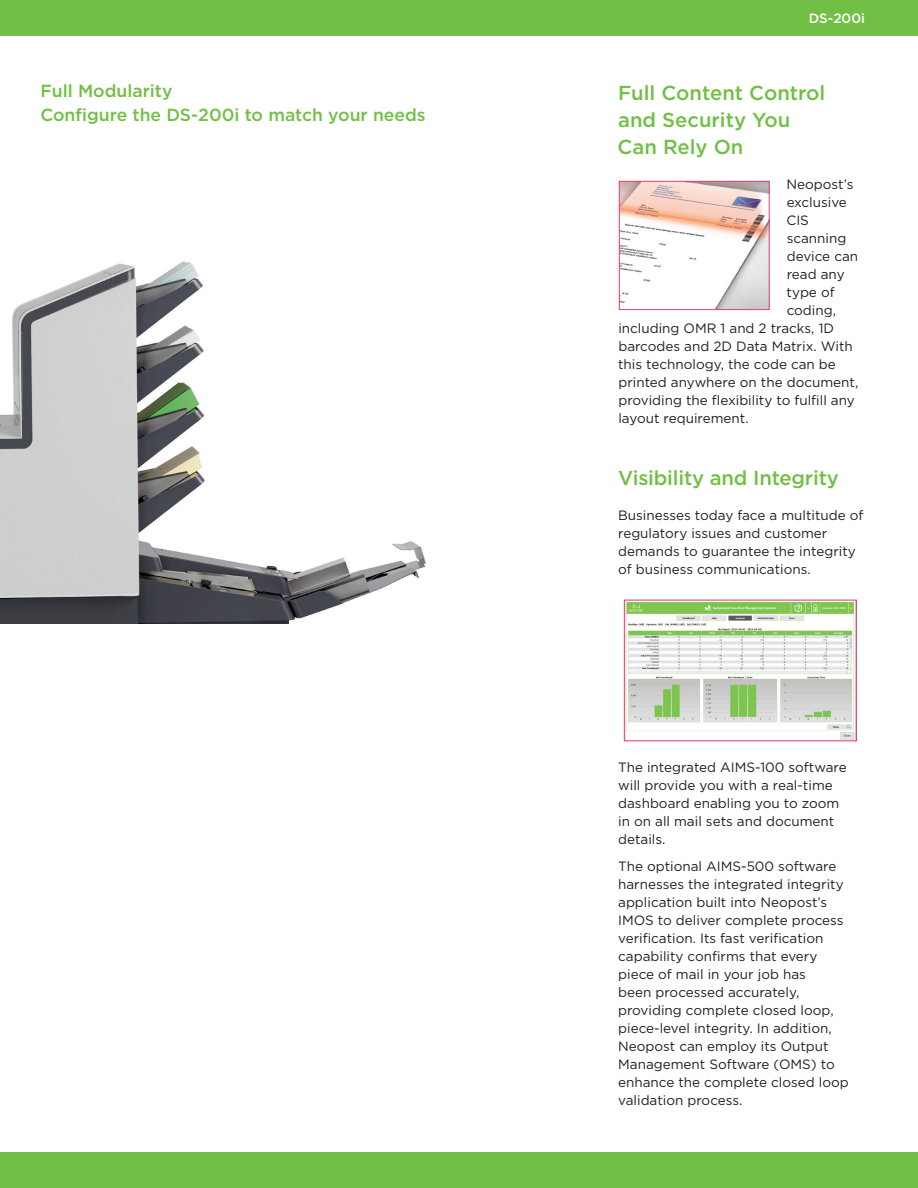
<style>
.page{position:relative;width:918px;height:1188px;background:#fff}
.page>*{position:absolute;margin:0;border:0;box-sizing:border-box;transform-origin:0 0}
.Neo_Sub_1{font:500 20.25px/27px "Gotham";color:#71bf44}
.Neo_Sub_1-2{font:500 17.55px/23.4px "Gotham";color:#71bf44}
.Neo_Body_Txt{font:13.5px/18px "Gotham";color:#231f20}
.t1{font:500 13.5px "Gotham";color:#fff}
</style>
<div class="page">
<div style="left:0;top:0;width:918px;height:36px;background:#71bf44"></div>
<img style="left:0;top:262px;width:425px;height:361px">
<img style="left:621px;top:183px;width:147px;height:125px">
<div style="left:619px;top:181px;width:151px;height:129px;border:1px solid #ef3b6b"></div>
<img style="left:626px;top:602px;width:229px;height:137px">
<div style="left:624px;top:600px;width:233px;height:141px;border:1px solid #ef3b6b"></div>
<div style="left:0;top:1152px;width:918px;height:36px;background:#71bf44"></div>
<p class="Neo_Sub_1-2" style="left:40px;top:79px;width:387px">Full Modularity<br>Configure the DS-200i to match your needs</p>
<p class="t1" style="left:809px;top:10px;width:58px">DS-200i</p>
<p class="Neo_Sub_1" style="left:618px;top:79px;width:209px">Full Content Control and Security You<br>Can Rely On</p>
<p class="Neo_Body_Txt" style="left:787px;top:174px;width:68px">Neopost’s</p>
<p class="Neo_Body_Txt" style="left:787px;top:192px;width:62px">exclusive</p>
<p class="Neo_Body_Txt" style="left:786px;top:210px;width:24px">CIS</p>
<p class="Neo_Body_Txt" style="left:787px;top:228px;width:61px">scanning</p>
<p class="Neo_Body_Txt" style="left:787px;top:246px;width:73px">device can</p>
<p class="Neo_Body_Txt" style="left:787px;top:264px;width:59px">read any</p>
<p class="Neo_Body_Txt" style="left:787px;top:282px;width:50px">type of</p>
<p class="Neo_Body_Txt" style="left:787px;top:300px;width:51px">coding,</p>
<p class="Neo_Body_Txt" style="left:618px;top:318px;width:217px">including OMR 1 and 2 tracks, 1D</p>
<p class="Neo_Body_Txt" style="left:618px;top:336px;width:236px">barcodes and 2D Data Matrix. With</p>
<p class="Neo_Body_Txt" style="left:618px;top:354px;width:219px">this technology, the code can be</p>
<p class="Neo_Body_Txt" style="left:618px;top:372px;width:241px">printed anywhere on the document,</p>
<p class="Neo_Body_Txt" style="left:618px;top:390px;width:238px">providing the flexibility to fulfill any</p>
<p class="Neo_Body_Txt" style="left:618px;top:408px;width:132px">layout requirement.</p>
<p class="Neo_Sub_1" style="left:618px;top:464px;width:222px">Visibility and Integrity</p>
<p class="Neo_Body_Txt" style="left:618px;top:506px;width:247px">Businesses today face a multitude of regulatory issues and customer demands to guarantee the integrity of business communications.</p>
<p class="Neo_Body_Txt" style="left:618px;top:758px;width:230px">The integrated AIMS-100 software will provide you with a real-time dashboard enabling you to zoom in on all mail sets and document details.</p>
<p class="Neo_Body_Txt" style="left:618px;top:857px;width:232px">The optional AIMS-500 software harnesses the integrated integrity application built into Neopost’s<br>IMOS to deliver complete process verification. Its fast verification capability confirms that every piece of mail in your job has<br>been processed accurately, providing complete closed loop, piece-level integrity. In addition,<br>Neopost can employ its Output<br>Management Software (OMS) to enhance the complete closed loop validation process.</p>
</div>
